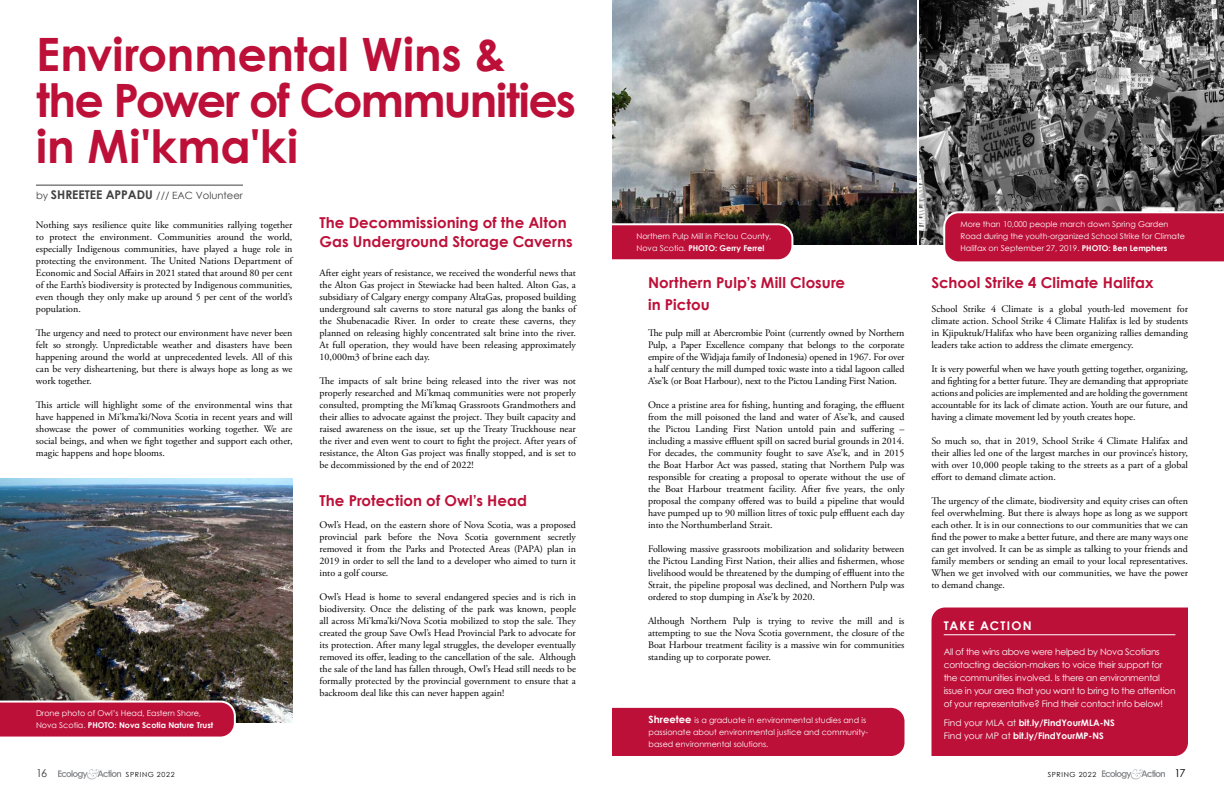
<style>
.page{position:relative;width:1224px;height:792px;background:#fff}
.page>*{position:absolute;margin:0;border:0;box-sizing:border-box;transform-origin:0 0}
.t1{font:700 46px/46px "Century Gothic";letter-spacing:-.025em;color:#bd1039}
.t2{font:700 15px/19px "Century Gothic";letter-spacing:.005em;color:#bd1039}
.t3{font:700 12px "Century Gothic";letter-spacing:.1em;color:#fff}
.t4{font:11px "Century Gothic";color:#414042}
.t5{font:11px "Century Gothic";color:#000}
.t6{font:10px/12px "Adobe Garamond Pro";color:#000;text-align:justify}
.t7{font:10px "Century Gothic";color:#414042}
.t8{font:9px/13px "Century Gothic";letter-spacing:-.025em;color:#fff}
.t9{font:700 9px/13px "Century Gothic";color:#fff}
.t10{font:8px/12px "Century Gothic";color:#fff}
.t11{font:7px "Century Gothic";letter-spacing:.1em;color:#000}
.s1{font-weight:700;font-size:12px}
.s2{font-weight:700}
.s3{font-weight:700;font-size:10px}
.s4{font-weight:400}
</style>
<div class="page">
<img style="left:919px;top:0;width:305px;height:244px">
<img style="left:612px;top:0;width:305px;height:244px">
<img style="left:0;top:479px;width:292px;height:243px">
<svg style="left:58px;top:769px;width:63px;height:10px"></svg>
<svg style="left:1102px;top:769px;width:63px;height:10px"></svg>
<hr style="left:36px;top:185px;width:207px;height:1px;background:#414042">
<div style="left:612px;top:708px;width:292px;height:48px;background:#bd1039"></div>
<div style="left:932px;top:608px;width:256px;height:148px;background:#bd1039"></div>
<hr style="left:944px;top:635px;width:231px;height:1px;background:#fff">
<svg style="left:612px;top:222px;width:182px;height:38px;background:#bc2548"></svg>
<svg style="left:942px;top:210px;width:282px;height:52px;background:#be2146"></svg>
<svg style="left:0;top:700px;width:237px;height:37px;background:#bf2448"></svg>
<h1 class="t1" style="left:36px;top:30px;width:542px">Environmental Wins &amp; the Power of Communities in Mi'kma'ki</h1>
<p class="t7" style="left:36px;top:188px;width:208px">by <span class="s1">SHREETEE APPADU</span> /// EAC Volunteer</p>
<p class="t6" style="left:36px;top:219px;width:258px">Nothing says resilience quite like communities rallying together to protect the environment. Communities around the world, especially Indigenous communities, have played a huge role in protecting the environment. The United Nations Department of Economic and Social Affairs in 2021 stated that around 80 per cent of the Earth’s biodiversity is protected by Indigenous communities, even though they only make up around 5 per cent of the world’s population.</p>
<p class="t6" style="left:36px;top:327px;width:258px">The urgency and need to protect our environment have never been felt so strongly. Unpredictable weather and disasters have been happening around the world at unprecedented levels. All of this can be very disheartening, but there is always hope as long as we work together.</p>
<p class="t6" style="left:36px;top:399px;width:258px">This article will highlight some of the environmental wins that have happened in Mi’kma’ki/Nova Scotia in recent years and will showcase the power of communities working together. We are social beings, and when we fight together and support each other, magic happens and hope blooms.</p>
<h2 class="t2" style="left:320px;top:213px;width:255px">The Decommissioning of the Alton<br>Gas Underground Storage Caverns</h2>
<p class="t6" style="left:320px;top:267px;width:258px">After eight years of resistance, we received the wonderful news that the Alton Gas project in Stewiacke had been halted. Alton Gas, a subsidiary of Calgary energy company AltaGas, proposed building underground salt caverns to store natural gas along the banks of the Shubenacadie River. In order to create these caverns, they planned on releasing highly concentrated salt brine into the river.<br>At full operation, they would have been releasing approximately 10,000m3 of brine each day.</p>
<p class="t6" style="left:320px;top:375px;width:258px">The impacts of salt brine being released into the river was not properly researched and Mi’kmaq communities were not properly consulted, prompting the Mi’kmaq Grassroots Grandmothers and their allies to advocate against the project. They built capacity and raised awareness on the issue, set up the Treaty Truckhouse near the river and even went to court to fight the project. After years of resistance, the Alton Gas project was finally stopped, and is set to be decommissioned by the end of 2022!</p>
<h2 class="t2" style="left:320px;top:491px;width:209px">The Protection of Owl’s Head</h2>
<p class="t6" style="left:320px;top:519px;width:258px">Owl’s Head, on the eastern shore of Nova Scotia, was a proposed provincial park before the Nova Scotia government secretly removed it from the Parks and Protected Areas (PAPA) plan in 2019 in order to sell the land to a developer who aimed to turn it into a golf course.</p>
<p class="t6" style="left:320px;top:591px;width:258px">Owl’s Head is home to several endangered species and is rich in biodiversity. Once the delisting of the park was known, people all across Mi’kma’ki/Nova Scotia mobilized to stop the sale. They created the group Save Owl’s Head Provincial Park to advocate for its protection. After many legal struggles, the developer eventually removed its offer, leading to the cancellation of the sale. Although the sale of the land has fallen through, Owl’s Head still needs to be formally protected by the provincial government to ensure that a backroom deal like this can never happen again!</p>
<p class="t10" style="left:36px;top:707px;width:179px">Drone photo of Owl’s Head, Eastern Shore,<br>Nova Scotia. <span class="s2">PHOTO: Nova Scotia Nature Trust</span></p>
<p class="t10" style="left:636px;top:230px;width:137px">Northern Pulp Mill in Pictou County,<br>Nova Scotia. <span class="s2">PHOTO: Gerry Ferrel</span></p>
<h2 class="t2" style="left:648px;top:271px;width:199px;line-height:22px">Northern Pulp’s Mill Closure in Pictou</h2>
<p class="t6" style="left:648px;top:327px;width:258px">The pulp mill at Abercrombie Point (currently owned by Northern Pulp, a Paper Excellence company that belongs to the corporate empire of the Widjaja family of Indonesia) opened in 1967. For over a half century the mill dumped toxic waste into a tidal lagoon called A’se’k (or Boat Harbour), next to the Pictou Landing First Nation.</p>
<p class="t6" style="left:648px;top:399px;width:258px">Once a pristine area for fishing, hunting and foraging, the effluent from the mill poisoned the land and water of A’se’k, and caused the Pictou Landing First Nation untold pain and suffering – including a massive effluent spill on sacred burial grounds in 2014.<br>For decades, the community fought to save A’se’k, and in 2015 the Boat Harbor Act was passed, stating that Northern Pulp was responsible for creating a proposal to operate without the use of the Boat Harbour treatment facility. After five years, the only proposal the company offered was to build a pipeline that would have pumped up to 90 million litres of toxic pulp effluent each day into the Northumberland Strait.</p>
<p class="t6" style="left:648px;top:543px;width:258px">Following massive grassroots mobilization and solidarity between the Pictou Landing First Nation, their allies and fishermen, whose livelihood would be threatened by the dumping of effluent into the Strait, the pipeline proposal was declined, and Northern Pulp was ordered to stop dumping in A’se’k by 2020.</p>
<p class="t6" style="left:648px;top:615px;width:258px">Although Northern Pulp is trying to revive the mill and is attempting to sue the Nova Scotia government, the closure of the Boat Harbour treatment facility is a massive win for communities standing up to corporate power.</p>
<p class="t10" style="left:649px;top:714px;width:221px"><span class="s3">Shreetee</span> is a graduate in environmental studies and is passionate about environmental justice and community&shy;based environmental solutions.</p>
<p class="t10" style="left:960px;top:218px;width:226px">More than 10,000 people march down Spring Garden<br>Road during the youth-organized School Strike for Climate<br>Halifax on September 27, 2019. <span class="s2">PHOTO: Ben Lemphers</span></p>
<h2 class="t2" style="left:932px;top:272px;width:224px">School Strike 4 Climate Halifax</h2>
<p class="t6" style="left:932px;top:303px;width:258px">School Strike 4 Climate is a global youth-led movement for climate action. School Strike 4 Climate Halifax is led by students in Kjipuktuk/Halifax who have been organizing rallies demanding leaders take action to address the climate emergency.</p>
<p class="t6" style="left:932px;top:363px;width:258px">It is very powerful when we have youth getting together, organizing, and fighting for a better future. They are demanding that appropriate actions and policies are implemented and are holding the government accountable for its lack of climate action. Youth are our future, and having a climate movement led by youth creates hope.</p>
<p class="t6" style="left:932px;top:435px;width:258px">So much so, that in 2019, School Strike 4 Climate Halifax and their allies led one of the largest marches in our province’s history, with over 10,000 people taking to the streets as a part of a global effort to demand climate action.</p>
<p class="t6" style="left:932px;top:495px;width:258px">The urgency of the climate, biodiversity and equity crises can often feel overwhelming. But there is always hope as long as we support each other. It is in our connections to our communities that we can find the power to make a better future, and there are many ways one can get involved. It can be as simple as talking to your friends and family members or sending an email to your local representatives.<br>When we get involved with our communities, we have the power to demand change.</p>
<p class="t3" style="left:944px;top:618px;width:90px">TAKE ACTION</p>
<p class="t8" style="left:944px;top:645px;width:233px">All of the wins above were helped by Nova Scotians contacting decision-makers to voice their support for the communities involved. Is there an environmental issue in your area that you want to bring to the attention of your representative? Find their contact info below!</p>
<p class="t9" style="left:944px;top:716px;width:173px"><span class="s4">Find your MLA at</span> bit.ly/FindYourMLA-NS<br><span class="s4">Find your MP at</span> bit.ly/FindYourMP-NS</p>
<p class="t4" style="left:36px;top:766px;width:13px">16</p>
<p class="t11" style="left:126px;top:770px;width:50px">SPRING 2022</p>
<p class="t11" style="left:1048px;top:770px;width:50px">SPRING 2022</p>
<p class="t5" style="left:1175px;top:766px;width:13px">17</p>
</div>
